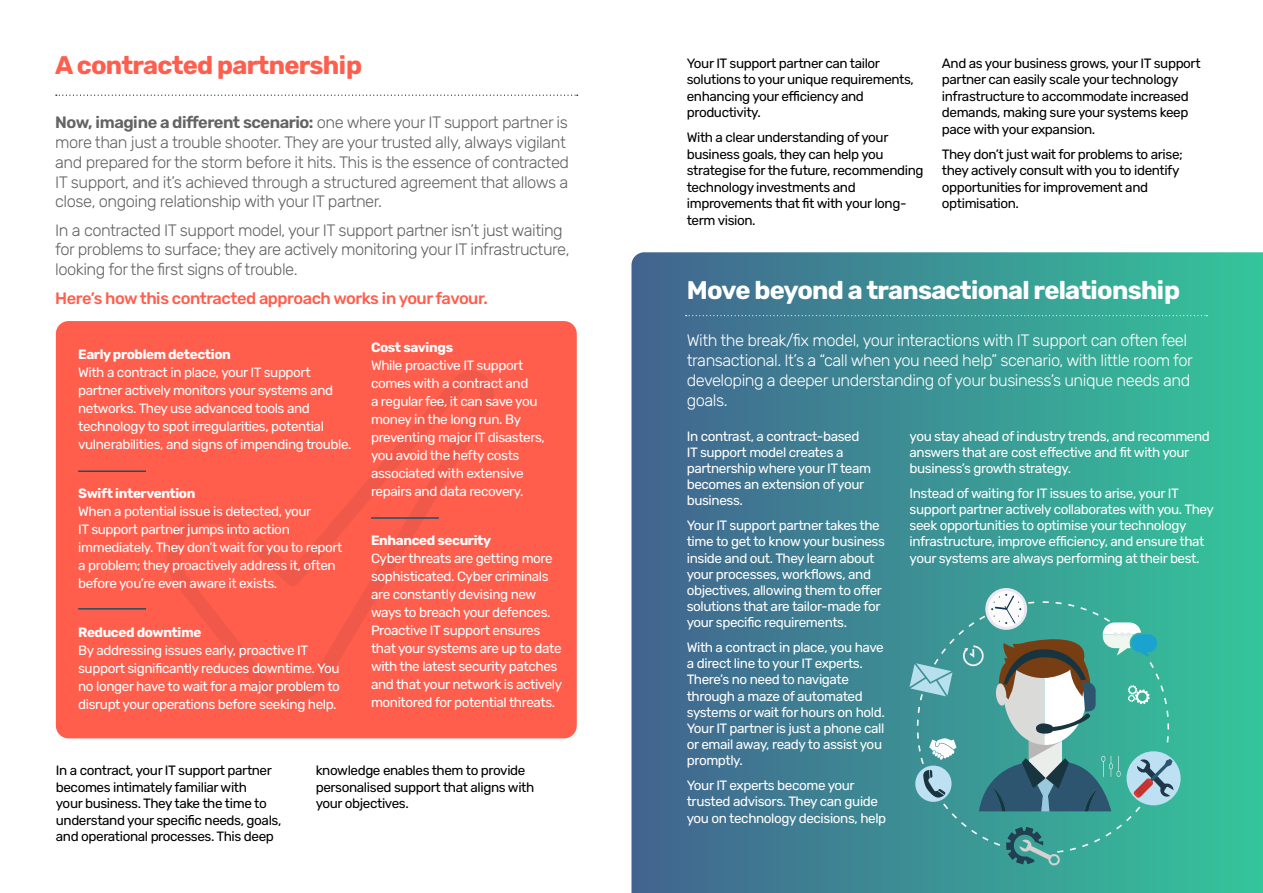
<style>
.page{position:relative;width:1263px;height:893px;background:#fff}
.page>*{position:absolute;margin:0;border:0;box-sizing:border-box;transform-origin:0 0}
.t1{font:700 25.5px "Rubik";letter-spacing:-.03em;color:#fff}
.t2{font:700 25.5px "Rubik";letter-spacing:-.03em;color:#ff5e4d}
.t3{font:300 16.5px/19.8px "Rubik";letter-spacing:-.03em;color:#646363}
.t4{font:300 16.5px/19.8px "Rubik";letter-spacing:-.03em;color:#fff}
.t5{font:500 16.5px "Rubik";letter-spacing:-.03em;color:#ff5e4d}
.t6{font:13.5px/18px "Rubik";letter-spacing:-.03em;color:#fff}
.t7{font:13.5px/16.5px "Rubik";letter-spacing:-.03em;color:#000}
.t8{font:700 13.5px "Rubik";letter-spacing:-.03em;color:#fff}
.s1{font-weight:600}
</style>
<div class="page">
<svg style="left:631px;top:252px;width:632px;height:641px;background:#3b9194"></svg>
<div style="left:56px;top:321px;width:521px;height:417px;background:#ff5e4d;border-radius:13px"></div>
<svg style="left:167px;top:371px;width:327px;height:332px"></svg>
<svg style="left:56px;top:95px;width:522px;height:1px"></svg>
<svg style="left:686px;top:315px;width:521px;height:1px"></svg>
<hr style="left:371px;top:517px;width:68px;height:2px;background:#205160">
<hr style="left:78px;top:470px;width:68px;height:2px;background:#205160">
<hr style="left:78px;top:608px;width:68px;height:2px;background:#205160">
<div style="left:1126px;top:751px;width:54px;height:54px;background:#bde0f2;border-radius:50%"></div>
<div style="left:985px;top:588px;width:42px;height:42px;background:#e9e8f1;border-radius:50%"></div>
<div style="left:988px;top:591px;width:36px;height:36px;background:#fbfbfc;border-radius:50%"></div>
<svg style="left:909px;top:594px;width:264px;height:272px;background:#55a19b"></svg>
<h1 class="t2" style="left:55px;top:51px;width:308px">A contracted partnership</h1>
<p class="t3" style="left:55px;top:113px;width:515px"><span class="s1">Now, imagine a different scenario:</span> one where your IT support partner is more than just a trouble shooter. They are your trusted ally, always vigilant and prepared for the storm before it hits. This is the essence of contracted IT support, and it’s achieved through a structured agreement that allows a close, ongoing relationship with your IT partner.</p>
<p class="t3" style="left:55px;top:220px;width:516px">In a contracted IT support model, your IT support partner isn’t just waiting for problems to surface; they are actively monitoring your IT infrastructure, looking for the first signs of trouble.</p>
<p class="t5" style="left:55px;top:289px;width:434px">Here’s how this contracted approach works in your favour.</p>
<p class="t8" style="left:78px;top:347px;width:154px">Early problem detection</p>
<p class="t6" style="left:78px;top:364px;width:275px">With a contract in place, your IT support partner actively monitors your systems and networks. They use advanced tools and technology to spot irregularities, potential vulnerabilities, and signs of impending trouble.</p>
<p class="t8" style="left:78px;top:486px;width:119px">Swift intervention</p>
<p class="t6" style="left:78px;top:503px;width:266px">When a potential issue is detected, your<br>IT support partner jumps into action immediately. They don’t wait for you to report a problem; they proactively address it, often before you’re even aware it exists.</p>
<p class="t8" style="left:78px;top:624px;width:125px">Reduced downtime</p>
<p class="t6" style="left:78px;top:641px;width:263px">By addressing issues early, proactive IT support significantly reduces downtime. You no longer have to wait for a major problem to disrupt your operations before seeking help.</p>
<p class="t8" style="left:371px;top:340px;width:84px">Cost savings</p>
<p class="t6" style="left:371px;top:357px;width:175px">While proactive IT support comes with a contract and<br>a regular fee, it can save you money in the long run. By preventing major IT disasters, you avoid the hefty costs associated with extensive repairs and data recovery.</p>
<p class="t8" style="left:371px;top:533px;width:122px">Enhanced security</p>
<p class="t6" style="left:371px;top:550px;width:193px">Cyber threats are getting more sophisticated. Cyber criminals are constantly devising new ways to breach your defences.<br>Proactive IT support ensures that your systems are up to date with the latest security patches and that your network is actively monitored for potential threats.</p>
<p class="t7" style="left:56px;top:763px;width:227px">In a contract, your IT support partner becomes intimately familiar with<br>your business. They take the time to understand your specific needs, goals, and operational processes. This deep</p>
<p class="t7" style="left:316px;top:763px;width:220px">knowledge enables them to provide personalised support that aligns with your objectives.</p>
<p class="t7" style="left:687px;top:55px;width:229px">Your IT support partner can tailor solutions to your unique requirements, enhancing your efficiency and productivity.</p>
<p class="t7" style="left:687px;top:130px;width:238px">With a clear understanding of your business goals, they can help you strategise for the future, recommending technology investments and improvements that fit with your long&shy;term vision.</p>
<p class="t7" style="left:942px;top:55px;width:260px">And as your business grows, your IT support partner can easily scale your technology infrastructure to accommodate increased demands, making sure your systems keep pace with your expansion.</p>
<p class="t7" style="left:942px;top:146px;width:242px">They don’t just wait for problems to arise; they actively consult with you to identify opportunities for improvement and optimisation.</p>
<h1 class="t1" style="left:687px;top:275px;width:495px">Move beyond a transactional relationship</h1>
<p class="t4" style="left:687px;top:331px;width:508px">With the break/fix model, your interactions with IT support can often feel transactional. It’s a “call when you need help” scenario, with little room for developing a deeper understanding of your business’s unique needs and goals.</p>
<p class="t6" style="left:687px;top:428px;width:186px;line-height:16.2px">In contrast, a contract-based<br>IT support model creates a partnership where your IT team becomes an extension of your business.</p>
<p class="t6" style="left:687px;top:518px;width:200px;line-height:16.2px">Your IT support partner takes the time to get to know your business inside and out. They learn about your processes, workflows, and objectives, allowing them to offer solutions that are tailor-made for your specific requirements.</p>
<p class="t6" style="left:687px;top:640px;width:199px;line-height:16.2px">With a contract in place, you have a direct line to your IT experts.<br>There’s no need to navigate through a maze of automated systems or wait for hours on hold.<br>Your IT partner is just a phone call or email away, ready to assist you promptly.</p>
<p class="t6" style="left:687px;top:778px;width:201px;line-height:16.2px">Your IT experts become your trusted advisors. They can guide you on technology decisions, help</p>
<p class="t6" style="left:909px;top:428px;width:302px;line-height:16.2px">you stay ahead of industry trends, and recommend answers that are cost effective and fit with your business’s growth strategy.</p>
<p class="t6" style="left:909px;top:485px;width:306px;line-height:16.2px">Instead of waiting for IT issues to arise, your IT support partner actively collaborates with you. They seek opportunities to optimise your technology infrastructure, improve efficiency, and ensure that your systems are always performing at their best.</p>
</div>
